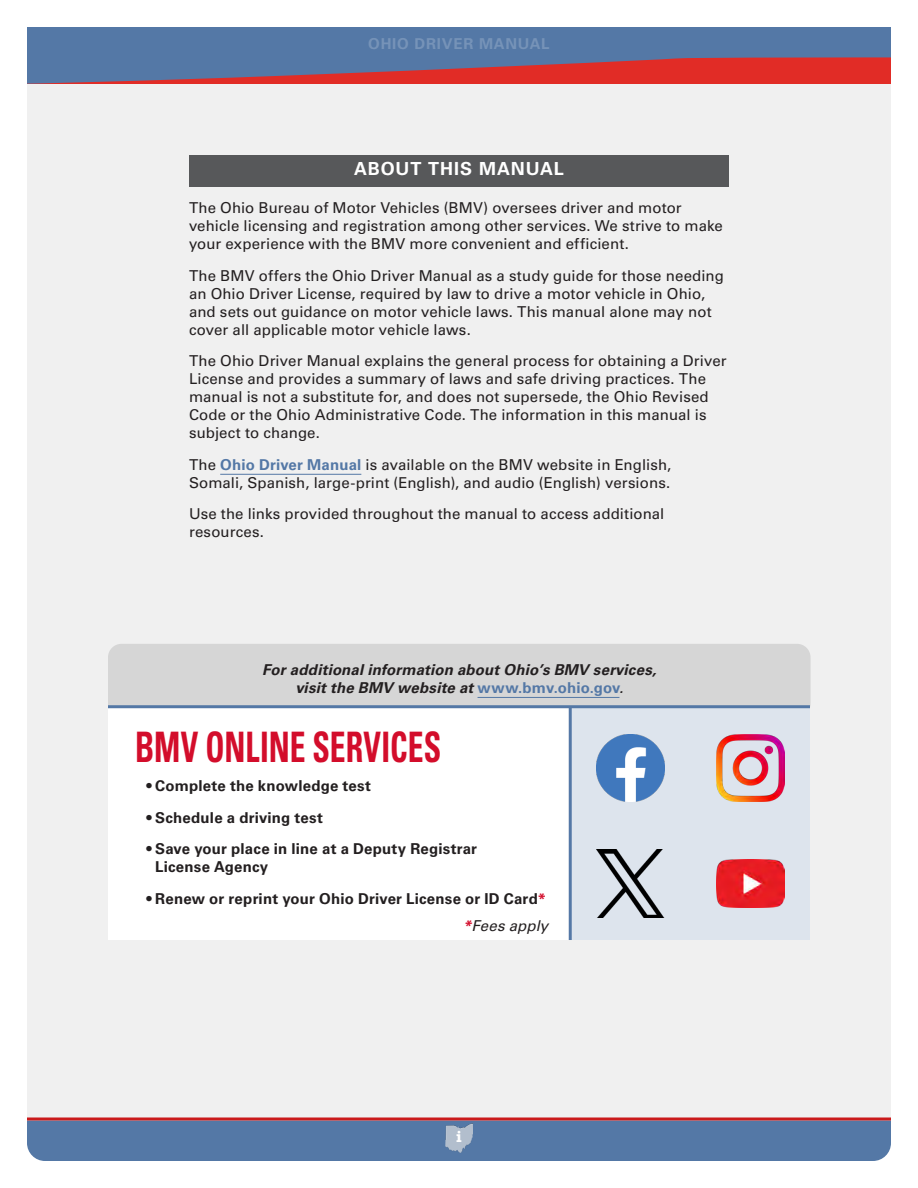
<style>
.page{position:relative;width:918px;height:1188px;background:#fff}
.page>*{position:absolute;margin:0;border:0;box-sizing:border-box;transform-origin:0 0}
.t1{font:700 condensed 42px "Univers LT Std";color:#d30d2b;scale:.75 1}
.t2{font:700 18px "Univers LT Std";letter-spacing:.045em;color:#fff}
.t3{font:15px/18px "Univers LT Std";letter-spacing:.005em;color:#231f20}
.t4{font:700 15px/18px "Univers LT Std";letter-spacing:.01em;color:#231f20}
.t5{font:italic 700 15px/18px "Univers LT Std";letter-spacing:.01em;color:#231f20;text-align:center}
.t6{font:700 15px "Univers LT Std";letter-spacing:.05em;color:#7693b8}
.t7{font:italic 15px "Univers LT Std";letter-spacing:.01em;color:#231f20}
.t8{font:700 15px "Rockwell";color:#fff}
.s1{font-weight:700;color:#5478a6}
.s2{font-style:normal;color:#5478a6}
.s3{font-size:13.5px}
.s4{color:#d30d2b}
.s5{font-weight:700;color:#d30d2b}
</style>
<div class="page">
<div style="left:27px;top:27px;width:864px;height:1093px;background:#f0f0f0"></div>
<div style="left:27px;top:1120px;width:864px;height:41px;background:#5478a6"></div>
<hr style="left:27px;top:1118px;width:864px;height:2px;background:#ca1a1b">
<img style="left:445px;top:1123px;width:28px;height:30px">
<svg style="left:27px;top:27px;width:864px;height:57px;background:#796384"></svg>
<div style="left:108px;top:644px;width:703px;height:73px;background:#d6d6d6;border-radius:14px"></div>
<hr style="left:478px;top:697px;width:141px;height:1px;background:#5478a6">
<div style="left:108px;top:708px;width:463px;height:232px;background:#fff"></div>
<div style="left:570px;top:706px;width:240px;height:234px;background:#dde4ed"></div>
<hr style="left:569px;top:708px;width:3px;height:232px;background:#5478a6">
<hr style="left:108px;top:705px;width:702px;height:3px;background:#5478a6">
<div style="left:189px;top:155px;width:540px;height:32px;background:#57585a"></div>
<hr style="left:220px;top:474px;width:141px;height:1px;background:#5478a6">
<img style="left:597px;top:734px;width:67px;height:68px">
<img style="left:717px;top:734px;width:67px;height:68px">
<img style="left:597px;top:850px;width:67px;height:67px">
<img style="left:717px;top:860px;width:67px;height:47px">
<p class="t6" style="left:368px;top:35px;width:183px">OHIO DRIVER MANUAL</p>
<p class="t2" style="left:354px;top:158px;width:211px">ABOUT THIS MANUAL</p>
<p class="t3" style="left:189px;top:199px;width:535px">The Ohio Bureau of Motor Vehicles (BMV) oversees driver and motor vehicle licensing and registration among other services. We strive to make your experience with the BMV more convenient and efficient.</p>
<p class="t3" style="left:189px;top:267px;width:537px">The BMV offers the Ohio Driver Manual as a study guide for those needing an Ohio Driver License, required by law to drive a motor vehicle in Ohio, and sets out guidance on motor vehicle laws. This manual alone may not cover all applicable motor vehicle laws.</p>
<p class="t3" style="left:189px;top:352px;width:539px">The Ohio Driver Manual explains the general process for obtaining a Driver License and provides a summary of laws and safe driving practices. The manual is not a substitute for, and does not supersede, the Ohio Revised Code or the Ohio Administrative Code. The information in this manual is subject to change.</p>
<p class="t3" style="left:189px;top:456px;width:484px">The <span class="s1">Ohio Driver Manual</span> is available on the BMV website in English,<br>Somali, Spanish, large-print (English), and audio (English) versions.</p>
<p class="t3" style="left:189px;top:505px;width:477px">Use the links provided throughout the manual to access additional resources.</p>
<p class="t5" style="left:262px;top:661px;width:396px">For additional information about Ohio’s BMV services, visit the BMV website at <span class="s2">www.bmv.ohio.gov</span><span class="s3">.</span></p>
<h1 class="t1" style="left:135px;top:721px;width:410px">BMV ONLINE SERVICES</h1>
<p class="t4" style="left:147px;top:777px;width:226px">• Complete the knowledge test</p>
<p class="t4" style="left:147px;top:809px;width:178px">• Schedule a driving test</p>
<p class="t4" style="left:155px;top:840px;width:323px;text-indent:-9px">• Save your place in line at a Deputy Registrar<br>License Agency</p>
<p class="t4" style="left:147px;top:890px;width:401px">• Renew or reprint your Ohio Driver License or ID Card<span class="s4">*</span></p>
<p class="t7" style="left:463px;top:917px;width:87px"><span class="s5">*</span>Fees apply</p>
<p class="t8" style="left:456px;top:1127px;width:7px">i</p>
</div>
